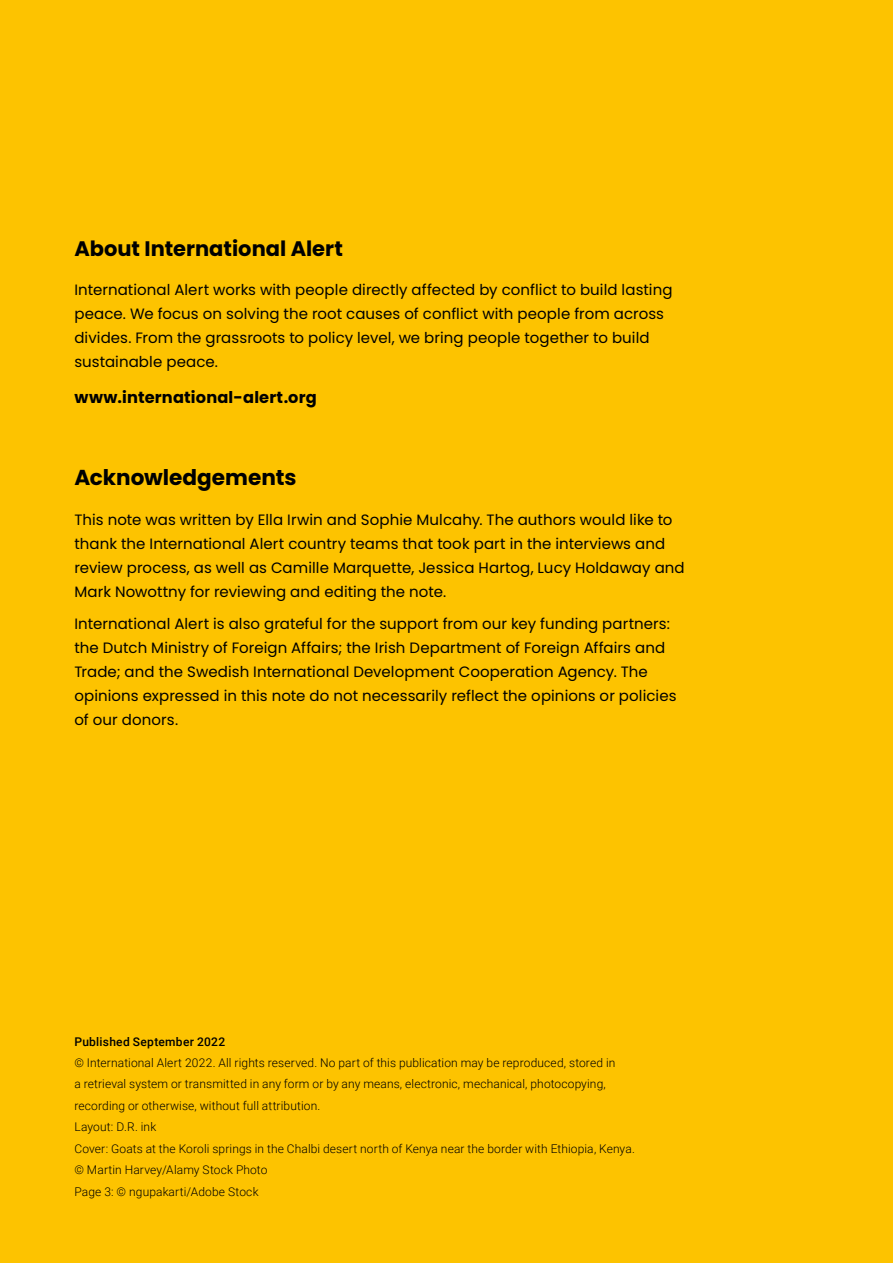
<style>
.page{position:relative;width:893px;height:1263px;background:#fff}
.page>*{position:absolute;margin:0;border:0;box-sizing:border-box;transform-origin:0 0}
.t1{font:700 21.6px "Poppins";color:#000}
.t2{font:700 21px "Poppins";color:#000}
.t3{font:700 16.2px "Poppins";letter-spacing:.01em;color:#000}
.t4{font:15px/24px "Poppins";letter-spacing:.005em;color:#000}
.t5{font:300 12px/21.5px "Roboto";letter-spacing:.01em;color:#000}
.t6{font:500 12px "Roboto";letter-spacing:.025em;color:#000}
</style>
<div class="page">
<div style="left:0;top:0;width:892px;height:1263px;background:#fdc300"></div>
<h2 class="t2" style="left:74px;top:236px;width:270px">About International Alert</h2>
<p class="t4" style="left:74px;top:278px;width:600px">International Alert works with people directly affected by conflict to build lasting peace. We focus on solving the root causes of conflict with people from across divides. From the grassroots to policy level, we bring people together to build sustainable peace.</p>
<p class="t3" style="left:74px;top:387px;width:244px">www.international-alert.org</p>
<h1 class="t1" style="left:74px;top:465px;width:224px">Acknowledgements</h1>
<p class="t4" style="left:74px;top:507px;width:612px">This note was written by Ella Irwin and Sophie Mulcahy. The authors would like to thank the International Alert country teams that took part in the interviews and review process, as well as Camille Marquette, Jessica Hartog, Lucy Holdaway and Mark Nowottny for reviewing and editing the note.</p>
<p class="t4" style="left:74px;top:612px;width:604px">International Alert is also grateful for the support from our key funding partners: the Dutch Ministry of Foreign Affairs; the Irish Department of Foreign Affairs and Trade; and the Swedish International Development Cooperation Agency. The opinions expressed in this note do not necessarily reflect the opinions or policies of our donors.</p>
<p class="t6" style="left:74px;top:1033px;width:152px">Published September 2022</p>
<p class="t5" style="left:74px;top:1052px;width:562px">© International Alert 2022. All rights reserved. No part of this publication may be reproduced, stored in<br>a retrieval system or transmitted in any form or by any means, electronic, mechanical, photocopying, recording or otherwise, without full attribution.<br>Layout: D.R. ink<br>Cover: Goats at the Koroli springs in the Chalbi desert north of Kenya near the border with Ethiopia, Kenya. © Martin Harvey/Alamy Stock Photo<br>Page 3: © ngupakarti/Adobe Stock</p>
</div>
